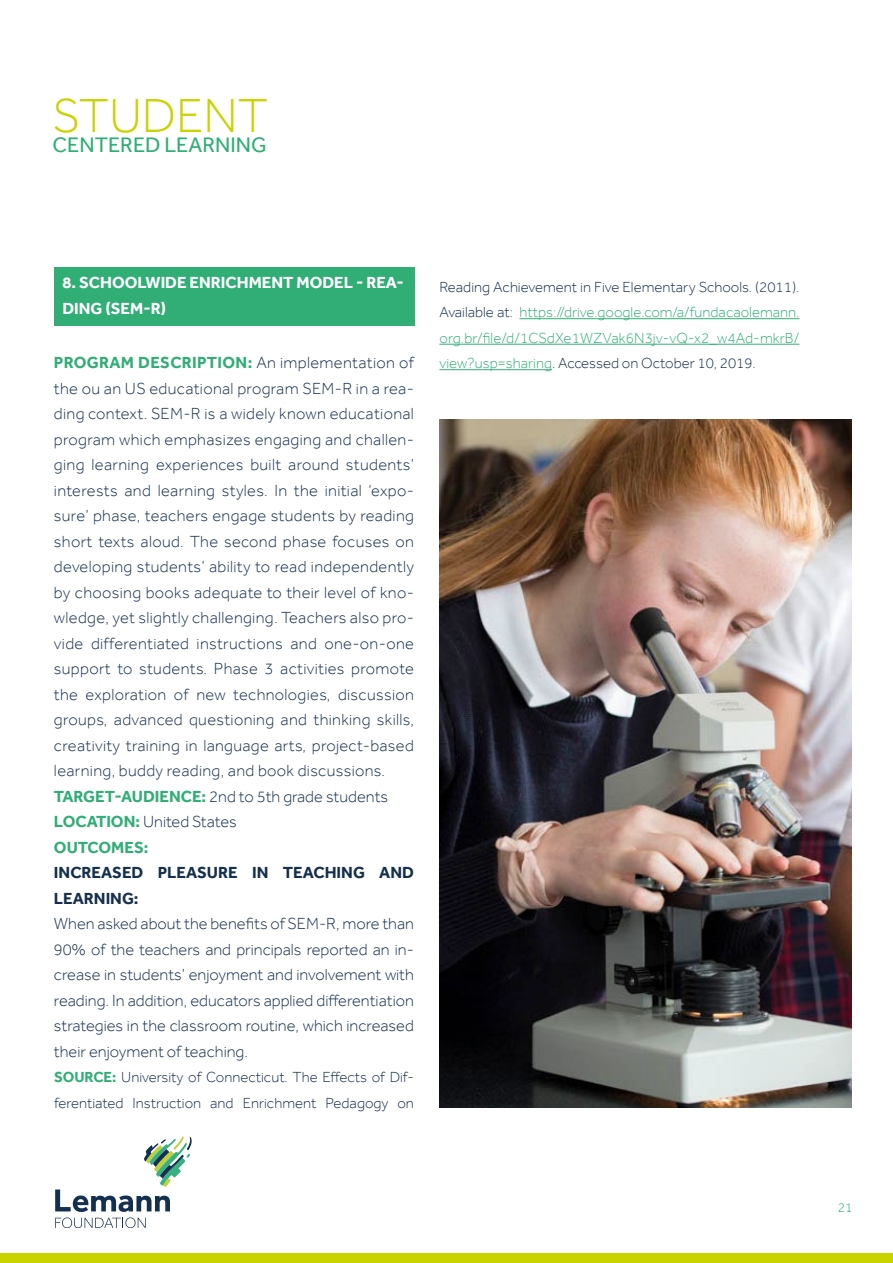
<style>
.page{position:relative;width:893px;height:1263px;background:#fff}
.page>*{position:absolute;margin:0;border:0;box-sizing:border-box;transform-origin:0 0}
.t1{font:300 49.05px "Effra";color:#c8d300}
.t2{font:21.6px "Effra";color:#31ae76}
.t3{font:300 16.5px/25.5px "Effra";letter-spacing:.02em;color:#152f4e}
.t4{font:700 16.5px/25.5px "Effra";color:#fff}
.t5{font:700 16.5px/25.5px "Effra";color:#152f4e}
.t6{font:300 15px/25.5px "Effra";color:#31ae76;text-align:justify}
.t7{font:300 15px/25.5px "Effra";color:#152f4e}
.t8{font:300 13.5px "Effra";color:#31ae76}
.s1{font-weight:700;color:#31ae76}
.s2{color:#152f4e}
</style>
<div class="page">
<div style="left:0;top:1253px;width:893px;height:10px;background:#c8d300"></div>
<svg style="left:55px;top:1136px;width:136px;height:92px"></svg>
<div style="left:54px;top:267px;width:361px;height:59px;background:#31ae76"></div>
<hr style="left:519px;top:318px;width:280px;height:1px;background:#31ae76">
<hr style="left:439px;top:344px;width:360px;height:1px;background:#31ae76">
<hr style="left:439px;top:369px;width:113px;height:1px;background:#31ae76">
<img style="left:439px;top:419px;width:412px;height:688px">
<h1 class="t1" style="left:53px;top:86px;width:217px">STUDENT</h1>
<h2 class="t2" style="left:53px;top:132px;width:216px">CENTERED LEARNING</h2>
<p class="t4" style="left:63px;top:270px;width:343px">8. SCHOOLWIDE ENRICHMENT MODEL - REA-<br>DING (SEM-R)</p>
<p class="t3" style="left:54px;top:350px;width:361px"><span class="s1">PROGRAM DESCRIPTION:</span> An implementation of the ou an US educational program SEM-R in a rea&shy;ding context. SEM-R is a widely known educational program which emphasizes engaging and challen&shy;ging learning experiences built around students’ interests and learning styles. In the initial ‘expo&shy;sure’ phase, teachers engage students by reading short texts aloud. The second phase focuses on developing students’ ability to read independently by choosing books adequate to their level of kno&shy;wledge, yet slightly challenging. Teachers also pro&shy;vide differentiated instructions and one-on-one support to students. Phase 3 activities promote the exploration of new technologies, discussion groups, advanced questioning and thinking skills, creativity training in language arts, project-based learning, buddy reading, and book discussions.<br><span class="s1">TARGET-AUDIENCE:</span> 2nd to 5th grade students <span class="s1">LOCATION:</span> United States<br><span class="s1">OUTCOMES:</span></p>
<p class="t5" style="left:54px;top:860px;width:361px">INCREASED PLEASURE IN TEACHING AND<br>LEARNING:</p>
<p class="t3" style="left:54px;top:911px;width:361px;text-align:justify">When asked about the benefits of SEM-R, more than 90% of the teachers and principals reported an in&shy;crease in students’ enjoyment and involvement with reading. In addition, educators applied differentiation strategies in the classroom routine, which increased their enjoyment of teaching.</p>
<p class="t7" style="left:54px;top:1064px;width:361px"><span class="s1">SOURCE:</span> University of Connecticut. The Effects of Dif&shy;ferentiated Instruction and Enrichment Pedagogy on</p>
<p class="t6" style="left:439px;top:274px;width:361px"><span class="s2">Reading Achievement in Five Elementary Schools. (2011).<br>Available at:</span> https://drive.google.com/a/fundacaolemann. org.br/file/d/1CSdXe1WZVak6N3jv-vQ-x2_w4Ad-mkrB/ view?usp=sharing<span class="s2">. Accessed on October 10, 2019.</span></p>
<p class="t8" style="left:838px;top:1199px;width:16px">21</p>
</div>
